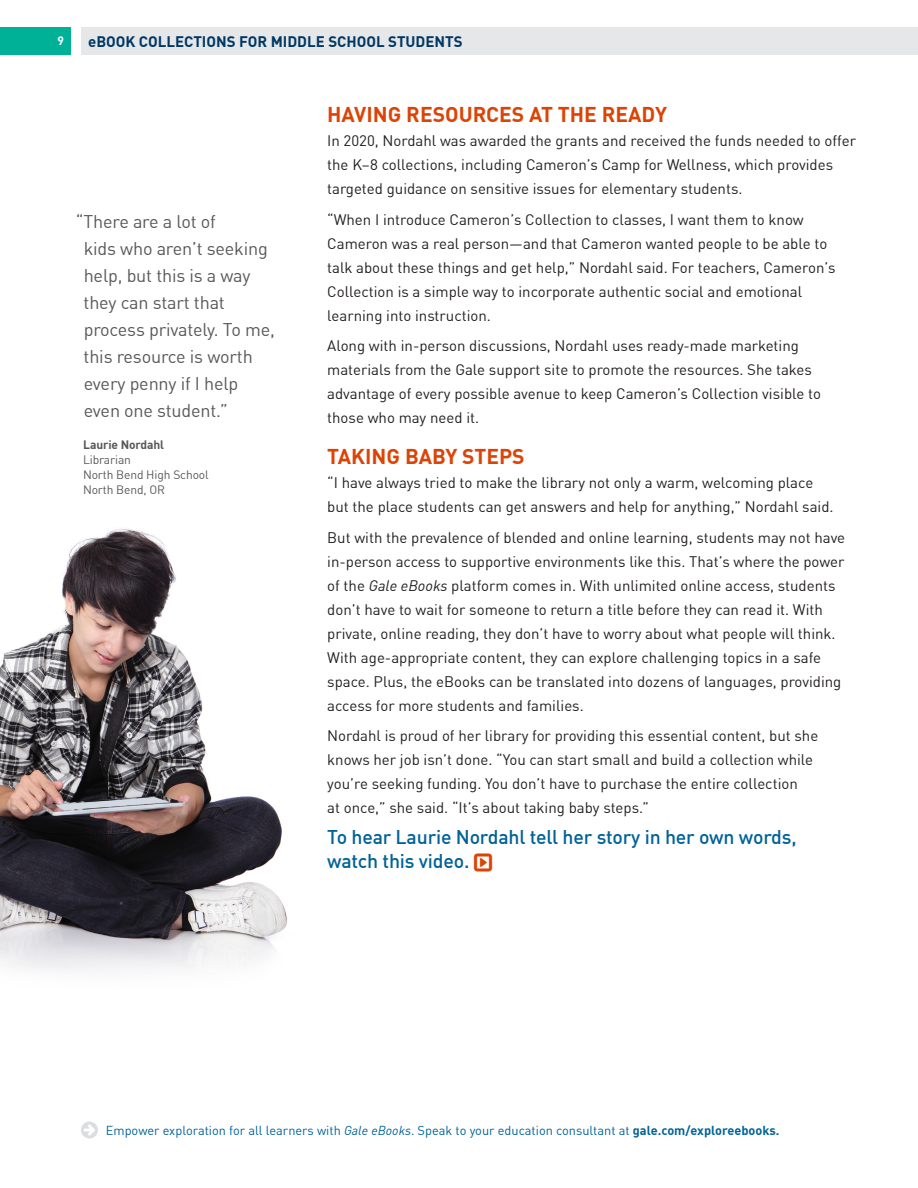
<style>
.page{position:relative;width:918px;height:1188px;background:#fff}
.page>*{position:absolute;margin:0;border:0;box-sizing:border-box;transform-origin:0 0}
.t1{font:700 21px "DIN Offc";color:#dc4405}
.t2{font:500 19.5px/24px "DIN Offc";letter-spacing:-.01em;color:#006298}
.t3{font:18px/27px "DIN Offc";letter-spacing:-.01em;color:#57585a}
.t4{font:15px/24px "DIN Offc";color:#231f20}
.t5{font:700 15px "DIN Offc";color:#003865}
.t6{font:12.75px "DIN Offc";color:#006298}
.t7{font:12px/15px "DIN Offc";letter-spacing:-.01em;color:#57585a}
.t8{font:700 12px "DIN Offc";letter-spacing:-.01em;color:#57585a}
.t9{font:700 12px "DIN Offc";color:#fff}
.s1{font-style:italic}
.s2{font-weight:700}
</style>
<div class="page">
<div style="left:81px;top:27px;width:837px;height:27px;background:#e6e7e9"></div>
<div style="left:0;top:27px;width:71px;height:27px;background:#00b198"></div>
<svg style="left:81px;top:1122px;width:17px;height:16px"></svg>
<img style="left:0;top:528px;width:287px;height:442px">
<p class="t9" style="left:58px;top:33px;width:8px">9</p>
<p class="t5" style="left:88px;top:31px;width:376px">eBOOK COLLECTIONS FOR MIDDLE SCHOOL STUDENTS</p>
<p class="t3" style="left:84px;top:208px;width:193px;text-indent:-8px">“There are a lot of<br>kids who aren’t seeking help, but this is a way they can start that process privately. To me, this resource is worth every penny if I help even one student.”</p>
<p class="t8" style="left:83px;top:437px;width:82px">Laurie Nordahl</p>
<p class="t7" style="left:83px;top:452px;width:127px">Librarian<br>North Bend High School<br>North Bend, OR</p>
<h1 class="t1" style="left:327px;top:100px;width:341px">HAVING RESOURCES AT THE READY</h1>
<p class="t4" style="left:327px;top:129px;width:530px">In 2020, Nordahl was awarded the grants and received the funds needed to offer the K–8 collections, including Cameron’s Camp for Wellness, which provides targeted guidance on sensitive issues for elementary students.</p>
<p class="t4" style="left:327px;top:207px;width:510px">“When I introduce Cameron’s Collection to classes, I want them to know Cameron was a real person—and that Cameron wanted people to be able to talk about these things and get help,” Nordahl said. For teachers, Cameron’s Collection is a simple way to incorporate authentic social and emotional learning into instruction.</p>
<p class="t4" style="left:327px;top:334px;width:495px">Along with in-person discussions, Nordahl uses ready-made marketing materials from the Gale support site to promote the resources. She takes advantage of every possible avenue to keep Cameron’s Collection visible to those who may need it.</p>
<h1 class="t1" style="left:327px;top:442px;width:199px">TAKING BABY STEPS</h1>
<p class="t4" style="left:327px;top:471px;width:508px">“I have always tried to make the library not only a warm, welcoming place but the place students can get answers and help for anything,” Nordahl said.</p>
<p class="t4" style="left:327px;top:525px;width:519px">But with the prevalence of blended and online learning, students may not have in-person access to supportive environments like this. That’s where the power of the <span class="s1">Gale eBooks</span> platform comes in. With unlimited online access, students don’t have to wait for someone to return a title before they can read it. With private, online reading, they don’t have to worry about what people will think.<br>With age-appropriate content, they can explore challenging topics in a safe space. Plus, the eBooks can be translated into dozens of languages, providing access for more students and families.</p>
<p class="t4" style="left:327px;top:724px;width:493px">Nordahl is proud of her library for providing this essential content, but she knows her job isn’t done. “You can start small and build a collection while you’re seeking funding. You don’t have to purchase the entire collection<br>at once,” she said. “It’s about taking baby steps.”</p>
<h2 class="t2" style="left:327px;top:825px;width:471px">To hear Laurie Nordahl tell her story in her own words, watch this video.</h2>
<p class="t6" style="left:106px;top:1123px;width:675px">Empower exploration for all learners with <span class="s1">Gale eBooks</span>. Speak to your education consultant at <span class="s2">gale.com/exploreebooks.</span></p>
</div>
